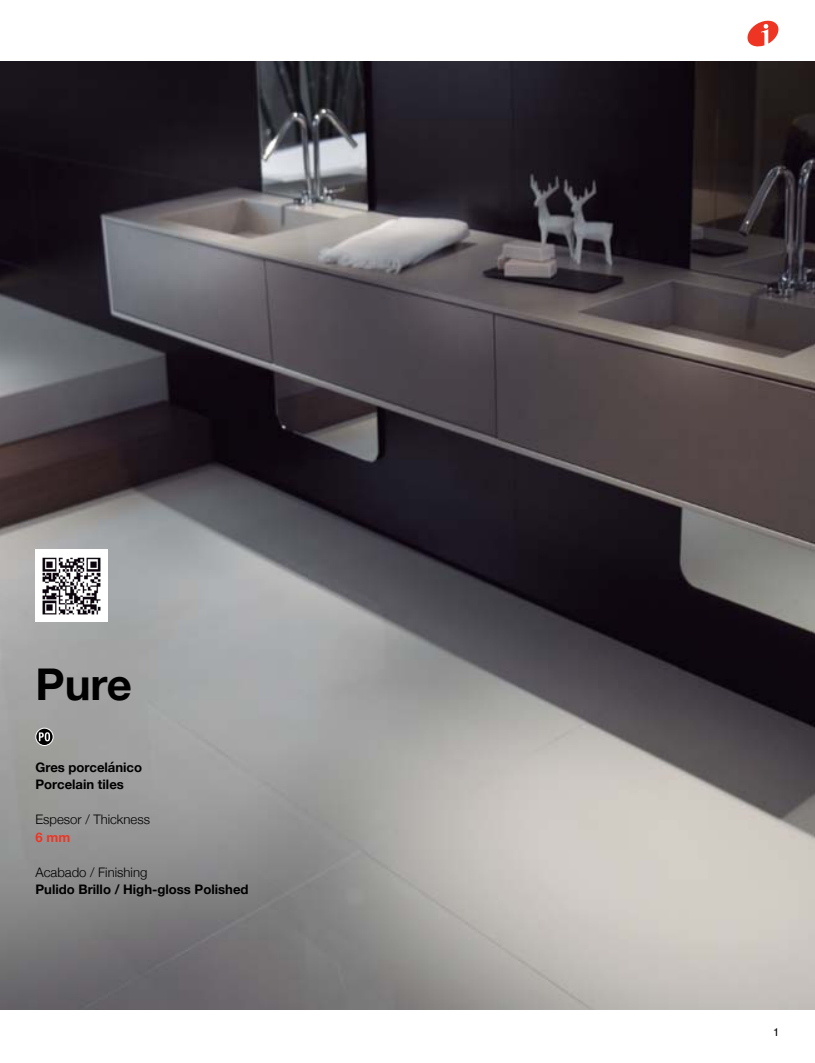
<style>
.page{position:relative;width:815px;height:1063px;background:#fff}
.page>*{position:absolute;margin:0;border:0;box-sizing:border-box;transform-origin:0 0}
.t1{font:700 43.75px "Helvetica Neue";color:#000}
.t2{font:700 13.12px/17.5px "Helvetica Neue";color:#000}
.t3{font:300 13.12px "Helvetica Neue";color:#000}
.t4{font:700 13.12px "Helvetica Neue";color:#ee3524}
.t5{font:11.25px "Helvetica";color:#000}
</style>
<div class="page">
<img style="left:0;top:61px;width:815px;height:949px">
<svg style="left:36px;top:728px;width:17px;height:18px"></svg>
<div style="left:36px;top:728px;width:17px;height:18px;border:1px solid #fff;border-radius:50%"></div>
<svg style="left:39px;top:732px;width:11px;height:9px"></svg>
<img style="left:35px;top:550px;width:72px;height:71px">
<svg style="left:747px;top:20px;width:32px;height:27px"></svg>
<h1 class="t1" style="left:36px;top:650px;width:98px">Pure</h1>
<p class="t2" style="left:36px;top:759px;width:108px">Gres porcelánico<br>Porcelain tiles</p>
<p class="t3" style="left:36px;top:809px;width:116px">Espesor / Thickness</p>
<p class="t4" style="left:36px;top:827px;width:36px">6 mm</p>
<p class="t3" style="left:36px;top:862px;width:113px">Acabado / Finishing</p>
<p class="t2" style="left:36px;top:881px;width:215px">Pulido Brillo / High-gloss Polished</p>
<p class="t5" style="left:773px;top:1023px;width:8px">1</p>
</div>
